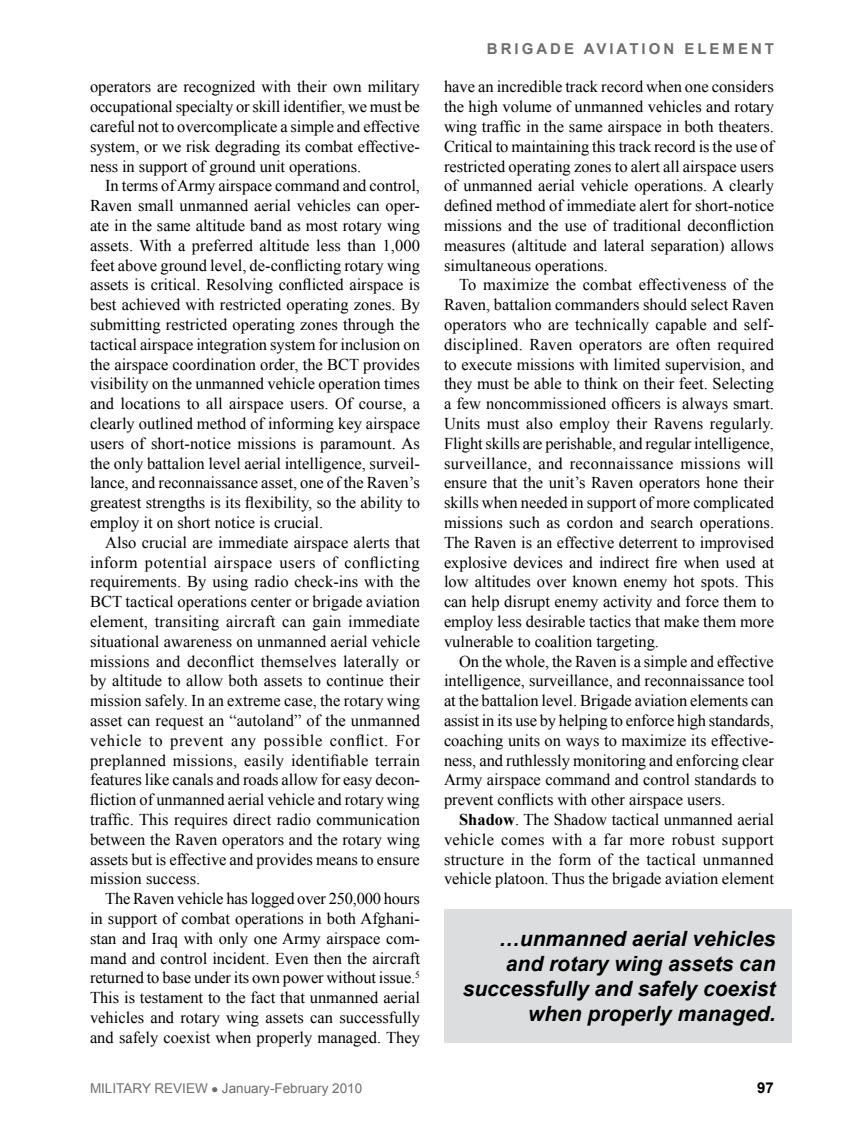
<style>
.page{position:relative;width:864px;height:1134px;background:#fff}
.page>*{position:absolute;margin:0;border:0;box-sizing:border-box;transform-origin:0 0}
.fob{font:italic 700 21px/25.2px "Arial";color:#000;text-align:right}
.fob-2{font:16.5px/19.8px "Times New Roman";color:#000;text-align:justify}
.t1{font:700 15px "Arial";letter-spacing:.2em;color:#6d6e71}
.t2{font:700 15px "Arial";color:#000}
.t3{font:13.5px "Arial";color:#6d6e71}
.s1{font-weight:700}
</style>
<div class="page">
<div style="left:444px;top:909px;width:348px;height:133px;background:#dcddde"></div>
<p class="fob-2" style="left:90px;top:77px;width:331px">operators are recognized with their own military occupational specialty or skill identifier, we must be careful not to overcomplicate a simple and effective system, or we risk degrading its combat effective&shy;ness in support of ground unit operations.</p>
<p class="fob-2" style="left:90px;top:176px;width:332px;text-indent:15px">In terms of Army airspace command and control, Raven small unmanned aerial vehicles can oper&shy;ate in the same altitude band as most rotary wing assets. With a preferred altitude less than 1,000 feet above ground level, de-conflicting rotary wing assets is critical. Resolving conflicted airspace is best achieved with restricted operating zones. By submitting restricted operating zones through the tactical airspace integration system for inclusion on the airspace coordination order, the BCT provides visibility on the unmanned vehicle operation times and locations to all airspace users. Of course, a clearly outlined method of informing key airspace users of short-notice missions is paramount. As the only battalion level aerial intelligence, surveil&shy;lance, and reconnaissance asset, one of the Raven’s greatest strengths is its flexibility, so the ability to employ it on short notice is crucial.</p>
<p class="fob-2" style="left:90px;top:532px;width:332px;text-indent:15px">Also crucial are immediate airspace alerts that inform potential airspace users of conflicting requirements. By using radio check-ins with the BCT tactical operations center or brigade aviation element, transiting aircraft can gain immediate situational awareness on unmanned aerial vehicle missions and deconflict themselves laterally or by altitude to allow both assets to continue their mission safely. In an extreme case, the rotary wing asset can request an “autoland” of the unmanned vehicle to prevent any possible conflict. For preplanned missions, easily identifiable terrain features like canals and roads allow for easy decon&shy;fliction of unmanned aerial vehicle and rotary wing traffic. This requires direct radio communication between the Raven operators and the rotary wing assets but is effective and provides means to ensure mission success.</p>
<p class="fob-2" style="left:90px;top:889px;width:332px;text-indent:15px">The Raven vehicle has logged over 250,000 hours in support of combat operations in both Afghani&shy;stan and Iraq with only one Army airspace com&shy;mand and control incident. Even then the aircraft returned to base under its own power without issue.<sup>5<br></sup>This is testament to the fact that unmanned aerial vehicles and rotary wing assets can successfully and safely coexist when properly managed. They</p>
<p class="t1" style="left:487px;top:39px;width:289px">BRIGADE AVIATION ELEMENT</p>
<p class="fob-2" style="left:444px;top:77px;width:332px">have an incredible track record when one considers the high volume of unmanned vehicles and rotary wing traffic in the same airspace in both theaters.<br>Critical to maintaining this track record is the use of restricted operating zones to alert all airspace users of unmanned aerial vehicle operations. A clearly defined method of immediate alert for short-notice missions and the use of traditional deconfliction measures (altitude and lateral separation) allows simultaneous operations.</p>
<p class="fob-2" style="left:444px;top:275px;width:332px;text-indent:15px">To maximize the combat effectiveness of the Raven, battalion commanders should select Raven operators who are technically capable and self&shy;disciplined. Raven operators are often required to execute missions with limited supervision, and they must be able to think on their feet. Selecting a few noncommissioned officers is always smart.<br>Units must also employ their Ravens regularly.<br>Flight skills are perishable, and regular intelligence, surveillance, and reconnaissance missions will ensure that the unit’s Raven operators hone their skills when needed in support of more complicated missions such as cordon and search operations.<br>The Raven is an effective deterrent to improvised explosive devices and indirect fire when used at low altitudes over known enemy hot spots. This can help disrupt enemy activity and force them to employ less desirable tactics that make them more vulnerable to coalition targeting.</p>
<p class="fob-2" style="left:444px;top:651px;width:332px;text-indent:15px">On the whole, the Raven is a simple and effective intelligence, surveillance, and reconnaissance tool at the battalion level. Brigade aviation elements can assist in its use by helping to enforce high standards, coaching units on ways to maximize its effective&shy;ness, and ruthlessly monitoring and enforcing clear Army airspace command and control standards to prevent conflicts with other airspace users.</p>
<p class="fob-2" style="left:444px;top:809px;width:332px;text-indent:15px"><span class="s1">Shadow</span>. The Shadow tactical unmanned aerial vehicle comes with a far more robust support structure in the form of the tactical unmanned vehicle platoon. Thus the brigade aviation element</p>
<p class="fob" style="left:463px;top:926px;width:314px">…unmanned aerial vehicles and rotary wing assets can successfully and safely coexist when properly managed.</p>
<p class="t3" style="left:90px;top:1080px;width:274px">MILITARY REVIEW ● January-February 2010</p>
<p class="t2" style="left:757px;top:1078px;width:18px">97</p>
</div>
